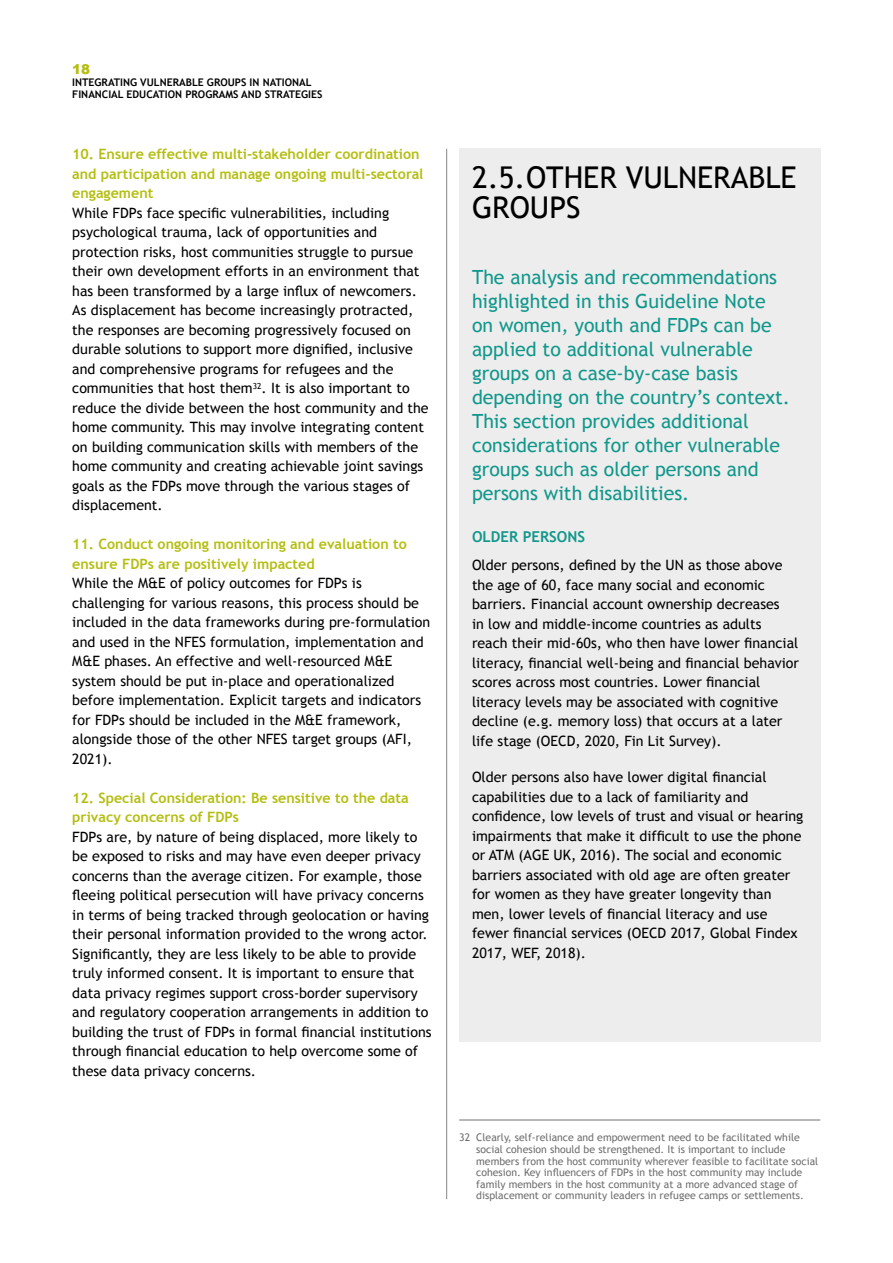
<style>
.page{position:relative;width:893px;height:1263px;background:#fff}
.page>*{position:absolute;margin:0;border:0;box-sizing:border-box;transform-origin:0 0}
.t1{font:30px/30px "Trebuchet MS";color:#000}
.t2{font:19.5px/24px "Trebuchet MS";color:#11978b}
.t3{font:700 15px "Trebuchet MS";color:#11978b}
.t4{font:14.25px/19.5px "Trebuchet MS";color:#000}
.t5{font:700 14.25px/19.5px "Trebuchet MS";color:#b4be0f}
.t6{font:900 13.5px "Arial";color:#b4be0f}
.t7{font:10.5px/11.6px "Trebuchet MS";color:#706f6f}
.t8{font:700 10.5px/12px "Trebuchet MS";color:#000}
</style>
<div class="page">
<hr style="left:446px;top:149px;width:1px;height:1050px;background:#878787">
<div style="left:459px;top:149px;width:362px;height:893px;background:#ededed"></div>
<hr style="left:459px;top:1120px;width:361px;height:1px;background:#706f6f">
<p class="t6" style="left:72px;top:59px;width:20px">18</p>
<p class="t8" style="left:72px;top:76px;width:252px">INTEGRATING VULNERABLE GROUPS IN NATIONAL<br>FINANCIAL EDUCATION PROGRAMS AND STRATEGIES</p>
<p class="t5" style="left:72px;top:145px;width:353px">10. Ensure effective multi-stakeholder coordination and participation and manage ongoing multi-sectoral engagement</p>
<p class="t4" style="left:72px;top:203px;width:358px">While FDPs face specific vulnerabilities, including psychological trauma, lack of opportunities and protection risks, host communities struggle to pursue their own development efforts in an environment that has been transformed by a large influx of newcomers.<br>As displacement has become increasingly protracted, the responses are becoming progressively focused on durable solutions to support more dignified, inclusive and comprehensive programs for refugees and the communities that host them<sup>32</sup>. It is also important to reduce the divide between the host community and the home community. This may involve integrating content on building communication skills with members of the home community and creating achievable joint savings goals as the FDPs move through the various stages of displacement.</p>
<p class="t5" style="left:72px;top:534px;width:336px">11. Conduct ongoing monitoring and evaluation to ensure FDPs are positively impacted</p>
<p class="t4" style="left:72px;top:574px;width:360px">While the M&amp;E of policy outcomes for FDPs is challenging for various reasons, this process should be included in the data frameworks during pre-formulation and used in the NFES formulation, implementation and M&amp;E phases. An effective and well-resourced M&amp;E system should be put in-place and operationalized before implementation. Explicit targets and indicators for FDPs should be included in the M&amp;E framework, alongside those of the other NFES target groups (AFI, 2021).</p>
<p class="t5" style="left:72px;top:788px;width:338px">12. Special Consideration: Be sensitive to the data privacy concerns of FDPs</p>
<p class="t4" style="left:72px;top:827px;width:361px">FDPs are, by nature of being displaced, more likely to be exposed to risks and may have even deeper privacy concerns than the average citizen. For example, those fleeing political persecution will have privacy concerns in terms of being tracked through geolocation or having their personal information provided to the wrong actor.<br>Significantly, they are less likely to be able to provide truly informed consent. It is important to ensure that data privacy regimes support cross-border supervisory and regulatory cooperation arrangements in addition to building the trust of FDPs in formal financial institutions through financial education to help overcome some of these data privacy concerns.</p>
<h1 class="t1" style="left:472px;top:162px;width:326px">2.5.OTHER VULNERABLE<br>GROUPS</h1>
<p class="t2" style="left:472px;top:266px;width:319px">The analysis and recommendations highlighted in this Guideline Note on women, youth and FDPs can be applied to additional vulnerable groups on a case-by-case basis depending on the country’s context.<br>This section provides additional considerations for other vulnerable groups such as older persons and persons with disabilities.</p>
<p class="t3" style="left:472px;top:527px;width:115px">OLDER PERSONS</p>
<p class="t4" style="left:472px;top:556px;width:329px">Older persons, defined by the UN as those above the age of 60, face many social and economic barriers. Financial account ownership decreases<br>in low and middle-income countries as adults reach their mid-60s, who then have lower financial literacy, financial well-being and financial behavior scores across most countries. Lower financial literacy levels may be associated with cognitive decline (e.g. memory loss) that occurs at a later life stage (OECD, 2020, Fin Lit Survey).</p>
<p class="t4" style="left:472px;top:768px;width:333px">Older persons also have lower digital financial capabilities due to a lack of familiarity and confidence, low levels of trust and visual or hearing impairments that make it difficult to use the phone or ATM (AGE UK, 2016). The social and economic barriers associated with old age are often greater for women as they have greater longevity than men, lower levels of financial literacy and use fewer financial services (OECD 2017, Global Findex 2017, WEF, 2018).</p>
<p class="t7" style="left:476px;top:1132px;width:344px;text-indent:-17px">32 Clearly, self-reliance and empowerment need to be facilitated while social cohesion should be strengthened. It is important to include members from the host community wherever feasible to facilitate social cohesion. Key influencers of FDPs in the host community may include family members in the host community at a more advanced stage of displacement or community leaders in refugee camps or settlements.</p>
</div>
